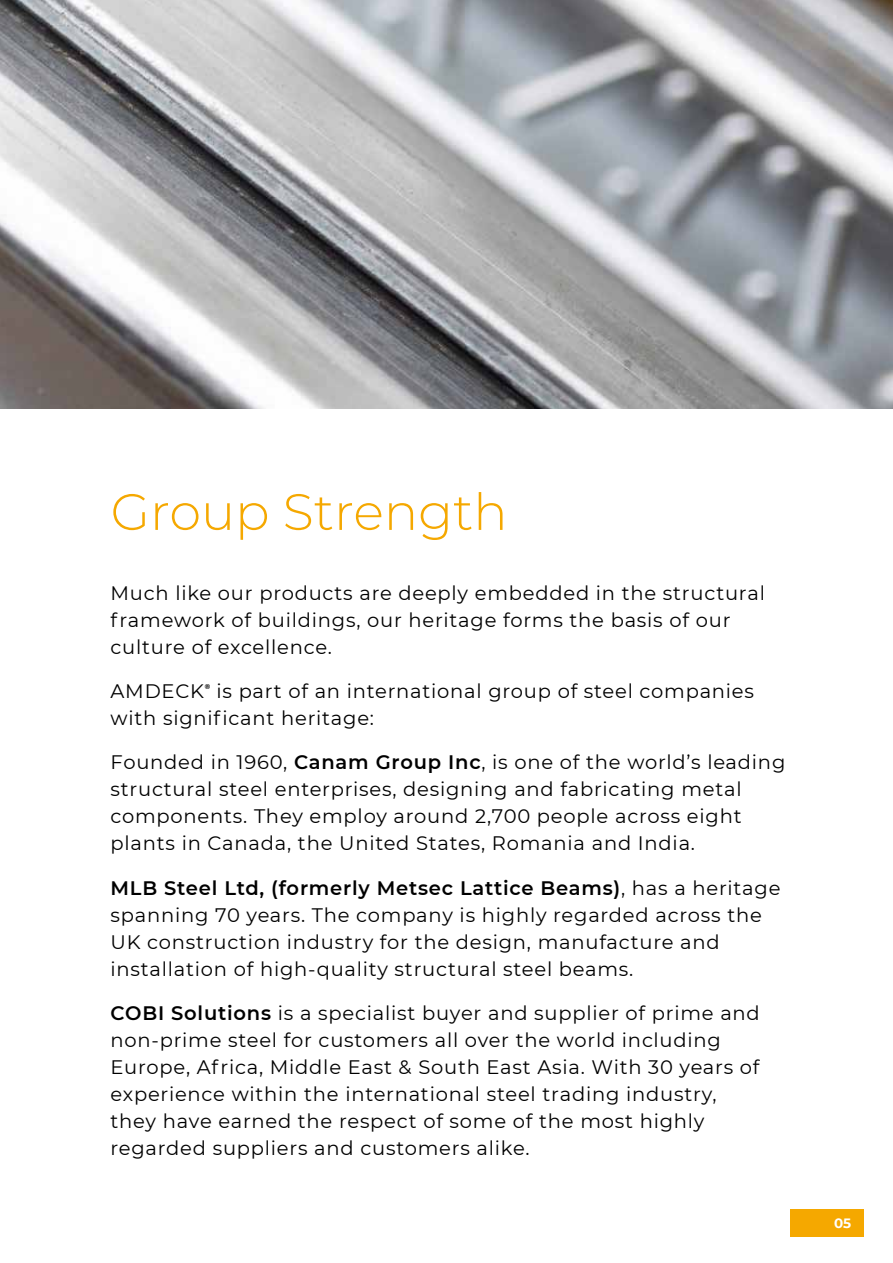
<style>
.page{position:relative;width:893px;height:1263px;background:#fff}
.page>*{position:absolute;margin:0;border:0;box-sizing:border-box;transform-origin:0 0}
.t1{font:300 51px "Montserrat";color:#f5a800}
.t2{font:19.5px/27px "Montserrat";letter-spacing:.04em;color:#000}
.t3{font:700 13.5px "Montserrat";color:#fff}
.t4{font:700 7.05px "Montserrat";color:#000}
.s1{font-weight:600}
</style>
<div class="page">
<img style="left:0;top:0;width:893px;height:408px">
<div style="left:790px;top:1209px;width:73px;height:28px;background:#f5a800"></div>
<h1 class="t1" style="left:111px;top:492px;width:399px">Group Strength</h1>
<p class="t2" style="left:111px;top:581px;width:656px">Much like our products are deeply embedded in the structural framework of buildings, our heritage forms the basis of our culture of excellence.</p>
<p class="t2" style="left:111px;top:679px;width:95px">AMDECK</p>
<p class="t4" style="left:205px;top:684px;width:7px">®</p>
<p class="t2" style="left:111px;top:679px;width:645px;text-indent:106px">is part of an international group of steel companies with significant heritage:</p>
<p class="t2" style="left:111px;top:750px;width:676px">Founded in 1960, <span class="s1">Canam Group Inc</span>, is one of the world’s leading structural steel enterprises, designing and fabricating metal components. They employ around 2,700 people across eight plants in Canada, the United States, Romania and India.</p>
<p class="t2" style="left:111px;top:875px;width:671px"><span class="s1">MLB Steel Ltd, (formerly Metsec Lattice Beams)</span>, has a heritage spanning 70 years. The company is highly regarded across the UK construction industry for the design, manufacture and installation of high-quality structural steel beams.</p>
<p class="t2" style="left:111px;top:1000px;width:651px"><span class="s1">COBI Solutions</span> is a specialist buyer and supplier of prime and non-prime steel for customers all over the world including Europe, Africa, Middle East &amp; South East Asia. With 30 years of experience within the international steel trading industry, they have earned the respect of some of the most highly regarded suppliers and customers alike.</p>
<p class="t3" style="left:834px;top:1217px;width:19px">05</p>
</div>
